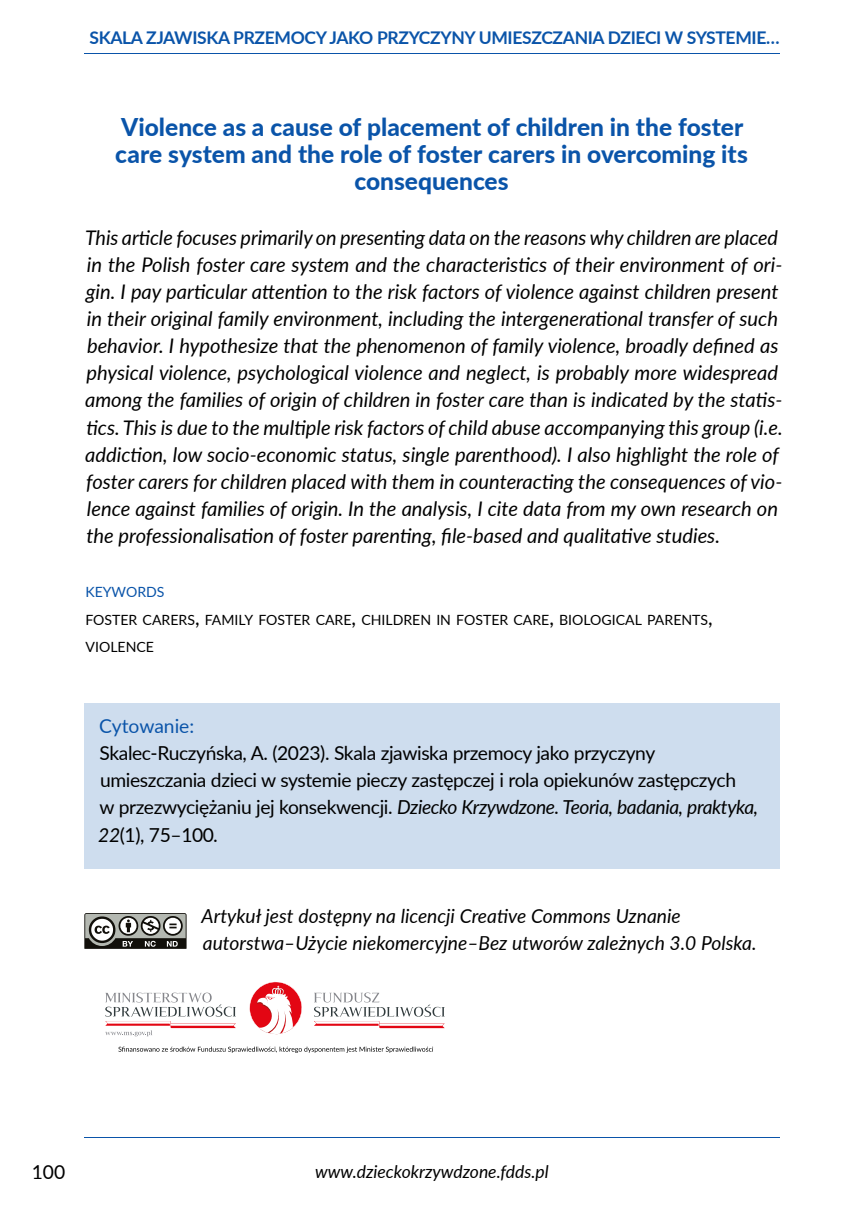
<style>
.page{position:relative;width:864px;height:1211px;background:#fff}
.page>*{position:absolute;margin:0;border:0;box-sizing:border-box;transform-origin:0 0}
.Nagłówek_A{font:800 24.5px/27.1px "Lato";color:#0a54a9;text-align:center}
.wstępniak_en{font:italic 20.12px/27.1px "Lato";color:#000}
.t1{font:19.25px/27.1px "Lato";letter-spacing:-.02em;color:#000}
.t2{font:italic 19.25px/27.1px "Lato";color:#000}
.t3{font:700 17.5px "Lato";letter-spacing:-.02em;color:#0a54a9}
.t4{font:italic 17.5px "Lato";color:#000}
.Słowa_kluczowe_en{font:14.17px/27.1px "Lato";color:#000}
.s1{color:#0a54a9}
.s2{font-size:20.12px}
.s3{font-style:italic}
</style>
<div class="page">
<hr style="left:84px;top:1136px;width:695px;height:1px;background:#0a54a9">
<hr style="left:84px;top:53px;width:695px;height:1px;background:#0a54a9">
<div style="left:84px;top:704px;width:695px;height:165px;background:#ceddee"></div>
<svg style="left:84px;top:913px;width:103px;height:36px"></svg>
<svg style="left:105px;top:992px;width:131px;height:44px"></svg>
<svg style="left:249px;top:981px;width:53px;height:54px"></svg>
<svg style="left:314px;top:992px;width:130px;height:36px"></svg>
<svg style="left:118px;top:1046px;width:315px;height:6px"></svg>
<p class="t3" style="left:89px;top:25px;width:691px">SKALA ZJAWISKA PRZEMOCY JAKO PRZYCZYNY UMIESZCZANIA DZIECI W SYSTEMIE…</p>
<p class="Nagłówek_A" style="left:115px;top:112px;width:634px">Violence as a cause of placement of children in the foster care system and the role of foster carers in overcoming its consequences</p>
<p class="wstępniak_en" style="left:85px;top:223px;width:699px">This article focuses primarily on presenting data on the reasons why children are placed in the Polish foster care system and the characteristics of their environment of ori&shy;gin. I pay particular attention to the risk factors of violence against children present in their original family environment, including the intergenerational transfer of such behavior. I hypothesize that the phenomenon of family violence, broadly defined as physical violence, psychological violence and neglect, is probably more widespread among the families of origin of children in foster care than is indicated by the statis&shy;tics. This is due to the multiple risk factors of child abuse accompanying this group (i.e. addiction, low socio-economic status, single parenthood). I also highlight the role of foster carers for children placed with them in counteracting the consequences of vio&shy;lence against families of origin. In the analysis, I cite data from my own research on the professionalisation of foster parenting, file-based and qualitative studies.</p>
<p class="Słowa_kluczowe_en" style="left:85px;top:578px;width:628px"><span class="s1">KEYWORDS<br></span>FOSTER CARERS<span class="s2">,</span> FAMILY FOSTER CARE<span class="s2">,</span> CHILDREN IN FOSTER CARE<span class="s2">,</span> BIOLOGICAL PARENTS<span class="s2">,<br></span>VIOLENCE</p>
<p class="t1" style="left:98px;top:711px;width:661px"><span class="s1">Cytowanie:<br></span>Skalec-Ruczyńska, A. (2023). Skala zjawiska przemocy jako przyczyny umieszczania dzieci w systemie pieczy zastępczej i rola opiekunów zastępczych<br>w przezwyciężaniu jej konsekwencji. <span class="s3">Dziecko Krzywdzone. Teoria, badania, praktyka, 22</span>(1), 75–100<span class="s3">.</span></p>
<p class="t2" style="left:201px;top:901px;width:556px">Artykuł jest dostępny na licencji Creative Commons Uznanie autorstwa–Użycie niekomercyjne–Bez utworów zależnych 3.0 Polska.</p>
<p class="t1" style="left:32px;top:1157px;width:35px">100</p>
<p class="t4" style="left:315px;top:1159px;width:235px">www.dzieckokrzywdzone.fdds.pl</p>
</div>
